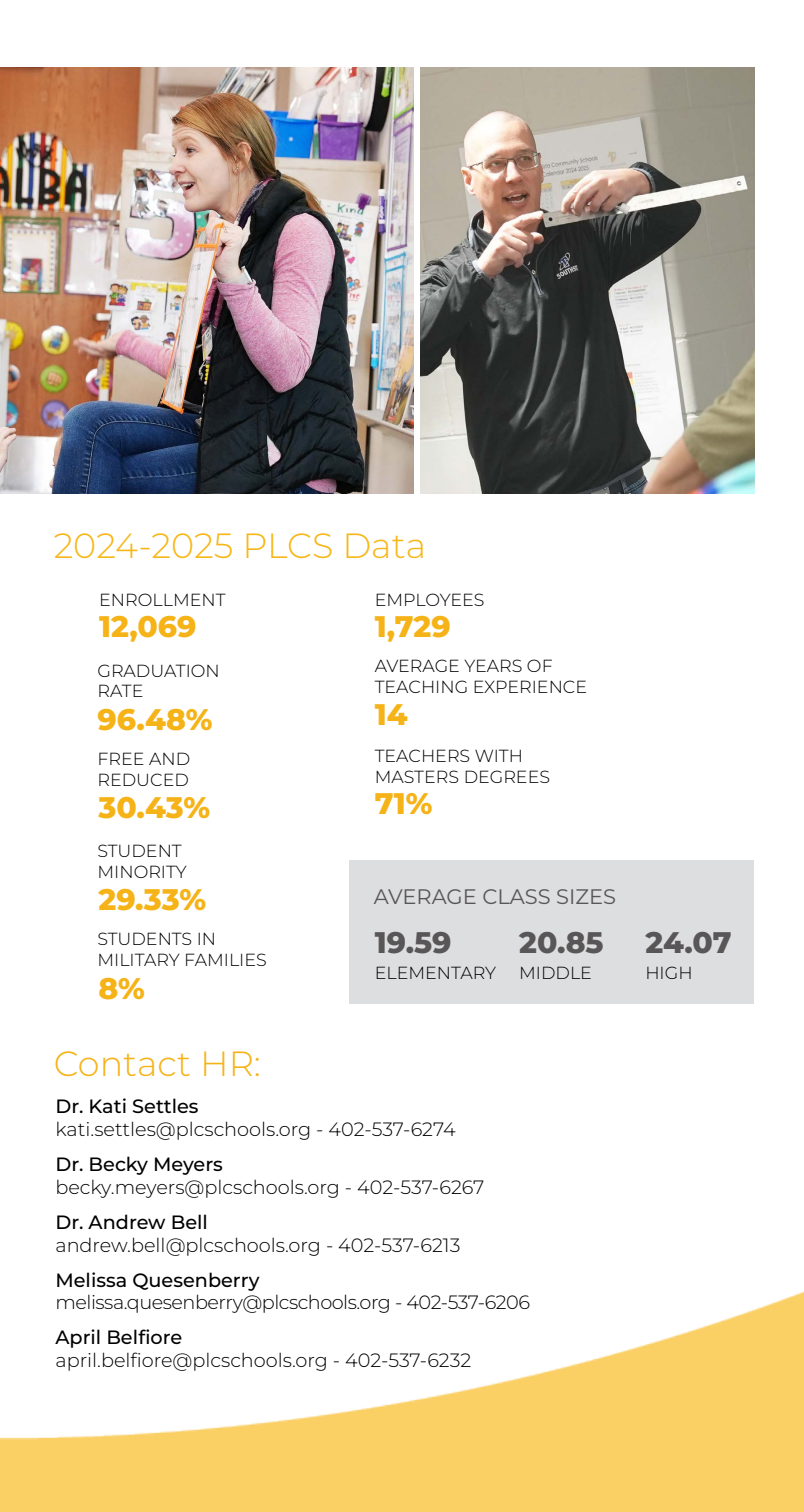
<style>
.page{position:relative;width:804px;height:1512px;background:#fff}
.page>*{position:absolute;margin:0;border:0;box-sizing:border-box;transform-origin:0 0}
.t1{font:300 35px "Montserrat";color:#f7b718}
.t2{font:300 35px "Montserrat";color:#f5b318}
.t3{font:800 29.75px "Montserrat";color:#f5b318}
.t4{font:800 29.75px "Montserrat";color:#595658}
.t5{font:21px "Montserrat";color:#595658}
.t6{font:300 19.25px "Montserrat";color:#000}
.t7{font:500 19.25px "Montserrat";color:#000}
.t8{font:300 19.25px "Montserrat";letter-spacing:-.025em;color:#000}
.t9{font:300 17.5px/21px "Montserrat";color:#000}
</style>
<div class="page">
<svg style="left:0;top:860px;width:803px;height:652px"></svg>
<img style="left:0;top:67px;width:413px;height:427px">
<div style="left:349px;top:860px;width:404px;height:143px;background:#dddedf"></div>
<img style="left:420px;top:67px;width:333px;height:427px">
<h1 class="t1" style="left:54px;top:521px;width:374px">2024-2025 PLCS Data</h1>
<p class="t9" style="left:99px;top:589px;width:128px">ENROLLMENT</p>
<p class="t9" style="left:374px;top:589px;width:111px">EMPLOYEES</p>
<h2 class="t3" style="left:99px;top:605px;width:99px">12,069</h2>
<h2 class="t3" style="left:374px;top:605px;width:77px">1,729</h2>
<p class="t9" style="left:97px;top:661px;width:124px;line-height:19.2px">GRADUATION<br>RATE</p>
<p class="t9" style="left:374px;top:655px;width:214px">AVERAGE YEARS OF<br>TEACHING EXPERIENCE</p>
<h2 class="t3" style="left:97px;top:697px;width:116px">96.48%</h2>
<h2 class="t3" style="left:374px;top:692px;width:34px">14</h2>
<p class="t9" style="left:97px;top:748px;width:94px">FREE AND<br>REDUCED</p>
<p class="t9" style="left:374px;top:745px;width:177px">TEACHERS WITH<br>MASTERS DEGREES</p>
<h2 class="t3" style="left:98px;top:785px;width:113px">30.43%</h2>
<h2 class="t3" style="left:374px;top:782px;width:59px">71%</h2>
<p class="t9" style="left:97px;top:840px;width:91px">STUDENT<br>MINORITY</p>
<h2 class="t3" style="left:98px;top:878px;width:109px">29.33%</h2>
<p class="t9" style="left:97px;top:928px;width:171px">STUDENTS IN<br>MILITARY FAMILIES</p>
<h2 class="t3" style="left:98px;top:967px;width:48px">8%</h2>
<p class="t5" style="left:373px;top:882px;width:244px">AVERAGE CLASS SIZES</p>
<h2 class="t4" style="left:374px;top:921px;width:78px">19.59</h2>
<h2 class="t4" style="left:519px;top:921px;width:86px">20.85</h2>
<h2 class="t4" style="left:645px;top:921px;width:88px">24.07</h2>
<p class="t9" style="left:374px;top:961px;width:123px">ELEMENTARY</p>
<p class="t9" style="left:519px;top:961px;width:74px">MIDDLE</p>
<p class="t9" style="left:645px;top:961px;width:49px">HIGH</p>
<h1 class="t2" style="left:54px;top:1040px;width:209px">Contact HR:</h1>
<p class="t7" style="left:55px;top:1093px;width:144px">Dr. Kati Settles</p>
<p class="t6" style="left:55px;top:1116px;width:401px">kati.settles@plcschools.org - 402-537-6274</p>
<p class="t7" style="left:55px;top:1151px;width:169px">Dr. Becky Meyers</p>
<p class="t6" style="left:55px;top:1174px;width:430px">becky.meyers@plcschools.org - 402-537-6267</p>
<p class="t7" style="left:55px;top:1209px;width:154px">Dr. Andrew Bell</p>
<p class="t6" style="left:55px;top:1232px;width:406px">andrew.bell@plcschools.org - 402-537-6213</p>
<p class="t7" style="left:55px;top:1266px;width:206px">Melissa Quesenberry</p>
<p class="t8" style="left:55px;top:1290px;width:476px">melissa.quesenberry@plcschools.org - 402-537-6206</p>
<p class="t7" style="left:55px;top:1324px;width:128px">April Belfiore</p>
<p class="t6" style="left:55px;top:1347px;width:417px">april.belfiore@plcschools.org - 402-537-6232</p>
</div>
